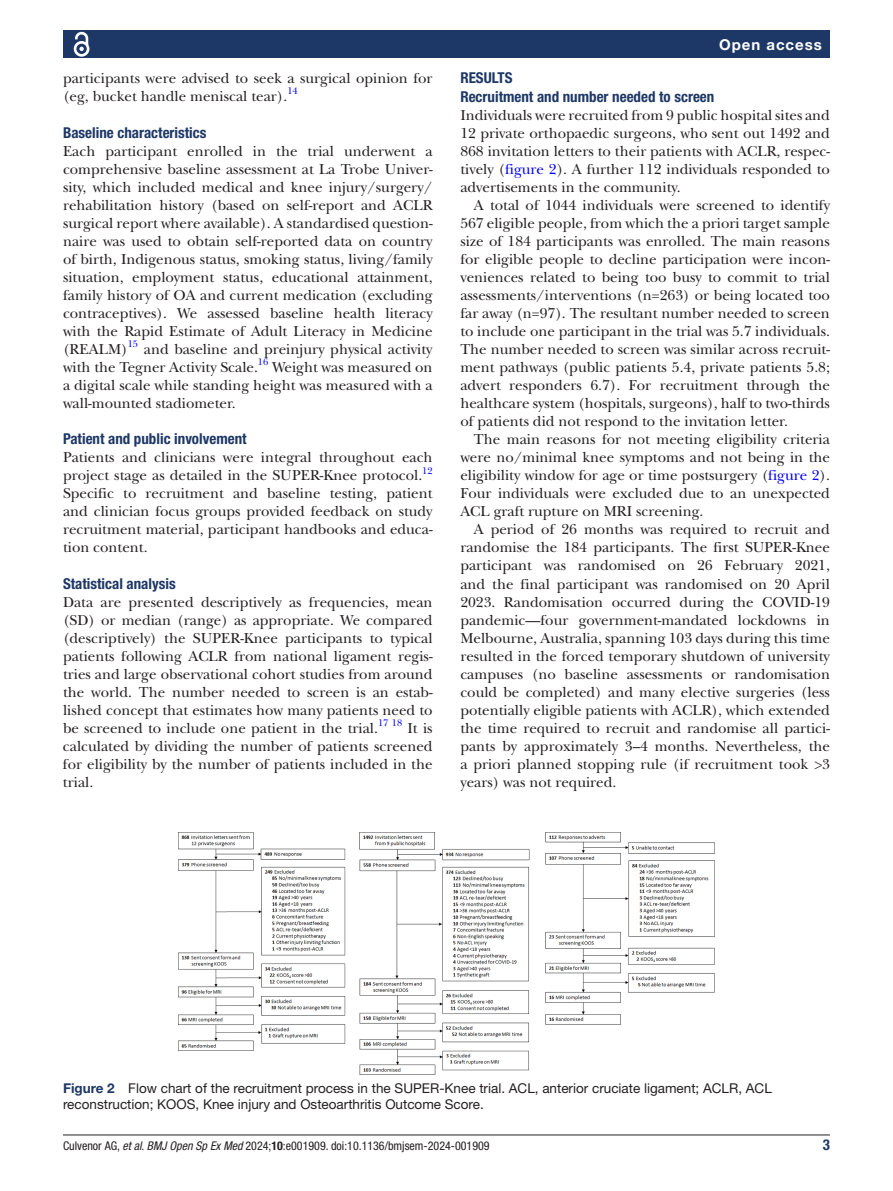
<style>
.page{position:relative;width:893px;height:1191px;background:#fff}
.page>*{position:absolute;margin:0;border:0;box-sizing:border-box;transform-origin:0 0}
.t1{font:15px/18px "New Baskerville";color:#231f20;text-align:justify}
.t2{font:700 condensed 15px/18px "Helvetica Neue LT Std";color:#1d3766}
.t3{font:700 15px "Helvetica Neue LT Std";letter-spacing:.065em;color:#fff}
.t4{font:13.5px/16.5px "Helvetica Neue LT Std";color:#231f20}
.t5{font:condensed 12px "Helvetica Neue LT Std";color:#231f20}
.t6{font:9.9px "New Baskerville";color:#00f}
.s1{color:#00f}
.s2{font-weight:700;color:#1d3766}
.s3{font-style:italic}
.s4{font-weight:700}
</style>
<div class="page">
<hr style="left:63px;top:1134px;width:767px;height:1px;background:#231f20">
<div style="left:63px;top:31px;width:767px;height:27px;background:#1d3766"></div>
<svg style="left:73px;top:31px;width:17px;height:26px"></svg>
<img style="left:178px;top:833px;width:537px;height:241px">
<p class="t1" style="left:63px;top:69px;width:371px">participants were advised to seek a surgical opinion for (eg, bucket handle meniscal tear).</p>
<p class="t6" style="left:287px;top:85px;width:12px">14</p>
<p class="t2" style="left:63px;top:123px;width:145px">Baseline characteristics</p>
<p class="t1" style="left:63px;top:142px;width:371px">Each participant enrolled in the trial underwent a comprehensive baseline assessment at La Trobe Univer&shy;sity, which included medical and knee injury/surgery/ rehabilitation history (based on self-report and ACLR surgical report where available). A standardised question&shy;naire was used to obtain self-reported data on country of birth, Indigenous status, smoking status, living/family situation, employment status, educational attainment, family history of OA and current medication (excluding contraceptives). We assessed baseline health literacy with the Rapid Estimate of Adult Literacy in Medicine (REALM)</p>
<p class="t6" style="left:128px;top:338px;width:12px">15</p>
<p class="t1" style="left:63px;top:340px;width:371px;text-indent:81px">and baseline and preinjury physical activity with the Tegner Activity Scale.</p>
<p class="t6" style="left:258px;top:356px;width:12px">16</p>
<p class="t1" style="left:63px;top:358px;width:371px;text-indent:209px">Weight was measured on a digital scale while standing height was measured with a wall-mounted stadiometer.</p>
<p class="t2" style="left:63px;top:430px;width:185px">Patient and public involvement</p>
<p class="t1" style="left:63px;top:448px;width:371px">Patients and clinicians were integral throughout each project stage as detailed in the SUPER-Knee protocol.</p>
<p class="t6" style="left:422px;top:464px;width:12px">12</p>
<p class="t1" style="left:63px;top:484px;width:371px">Specific to recruitment and baseline testing, patient and clinician focus groups provided feedback on study recruitment material, participant handbooks and educa&shy;tion content.</p>
<p class="t2" style="left:63px;top:574px;width:114px">Statistical analysis</p>
<p class="t1" style="left:63px;top:593px;width:371px">Data are presented descriptively as frequencies, mean (SD) or median (range) as appropriate. We compared (descriptively) the SUPER-Knee participants to typical patients following ACLR from national ligament regis&shy;tries and large observational cohort studies from around the world. The number needed to screen is an estab&shy;lished concept that estimates how many patients need to be screened to include one patient in the trial.</p>
<p class="t6" style="left:378px;top:717px;width:26px">17 18</p>
<p class="t1" style="left:63px;top:719px;width:371px;text-indent:345px">It is calculated by dividing the number of patients screened for eligibility by the number of patients included in the trial.</p>
<p class="t3" style="left:719px;top:35px;width:104px">Open access</p>
<p class="t2" style="left:460px;top:69px;width:256px">RESULTS<br>Recruitment and number needed to screen</p>
<p class="t1" style="left:460px;top:106px;width:371px">Individuals were recruited from 9 public hospital sites and 12 private orthopaedic surgeons, who sent out 1492 and 868 invitation letters to their patients with ACLR, respec&shy;tively (<span class="s1">figure 2</span>). A further 112 individuals responded to advertisements in the community.</p>
<p class="t1" style="left:460px;top:196px;width:371px;text-indent:14px">A total of 1044 individuals were screened to identify 567 eligible people, from which the a priori target sample size of 184 participants was enrolled. The main reasons for eligible people to decline participation were incon&shy;veniences related to being too busy to commit to trial assessments/interventions (n=263) or being located too far away (n=97). The resultant number needed to screen to include one participant in the trial was 5.7 individuals.<br>The number needed to screen was similar across recruit&shy;ment pathways (public patients 5.4, private patients 5.8; advert responders 6.7). For recruitment through the healthcare system (hospitals, surgeons), half to two-thirds of patients did not respond to the invitation letter.</p>
<p class="t1" style="left:460px;top:430px;width:371px;text-indent:14px">The main reasons for not meeting eligibility criteria were no/minimal knee symptoms and not being in the eligibility window for age or time postsurgery (<span class="s1">figure 2</span>).<br>Four individuals were excluded due to an unexpected ACL graft rupture on MRI screening.</p>
<p class="t1" style="left:460px;top:520px;width:371px;text-indent:14px">A period of 26 months was required to recruit and randomise the 184 participants. The first SUPER-Knee participant was randomised on 26 February 2021, and the final participant was randomised on 20 April 2023. Randomisation occurred during the COVID-19 pandemic—four government-mandated lockdowns in Melbourne, Australia, spanning 103 days during this time resulted in the forced temporary shutdown of university campuses (no baseline assessments or randomisation could be completed) and many elective surgeries (less potentially eligible patients with ACLR), which extended the time required to recruit and randomise all partici&shy;pants by approximately 3–4 months. Nevertheless, the a priori planned stopping rule (if recruitment took &gt;3 years) was not required.</p>
<p class="t4" style="left:63px;top:1079px;width:710px"><span class="s2">Figure 2</span> Flow chart of the recruitment process in the SUPER-Knee trial. ACL, anterior cruciate ligament; ACLR, ACL reconstruction; KOOS, Knee injury and Osteoarthritis Outcome Score.</p>
<p class="t5" style="left:63px;top:1138px;width:428px">Culvenor AG, <span class="s3">et al</span>. <span class="s3">BMJ Open Sp Ex Med</span> 2024;<span class="s4">10</span>:e001909. doi:10.1136/bmjsem-2024-001909</p>
<p class="t2" style="left:823px;top:1135px;width:9px">3</p>
</div>
